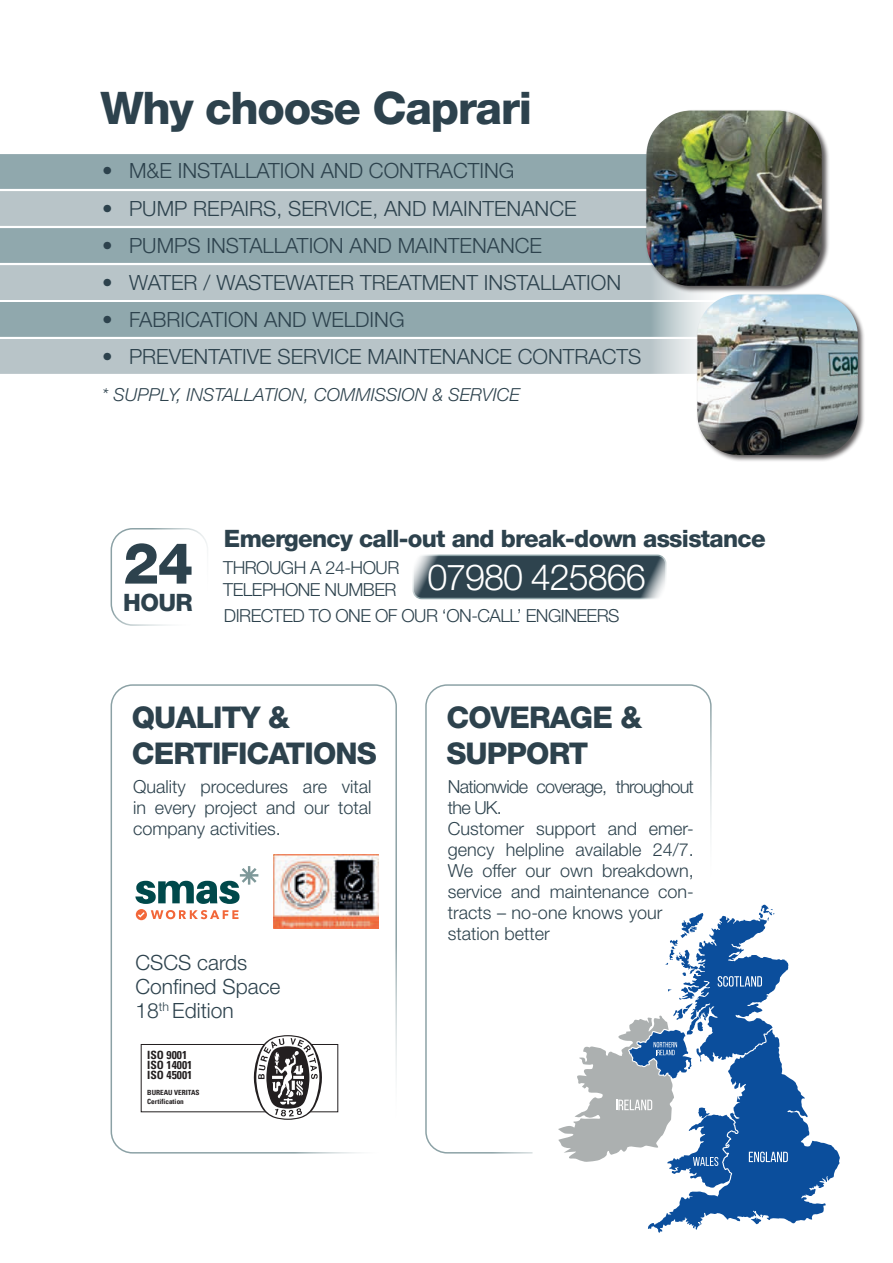
<style>
.page{position:relative;width:893px;height:1263px;background:#fff}
.page>*{position:absolute;margin:0;border:0;box-sizing:border-box;transform-origin:0 0}
.t1{font:800 57px "Helvetica Neue LT Pro";color:#2d424d}
.t2{font:800 45px "Helvetica Neue LT Pro";letter-spacing:-.03em;color:#2d424d}
.t3{font:800 30px/36px "Helvetica Neue LT Pro";letter-spacing:-.03em;color:#2d424d}
.t4{font:800 24px "Helvetica Neue LT Pro";letter-spacing:-.03em;color:#2d424d}
.t5{font:300 21px/24px "Helvetica Neue LT Pro";color:#2d424d}
.t6{font:300 18px/21px "Helvetica Neue LT Pro";color:#2d424d;text-align:justify}
.t7{font:300 18px/22.5px "Helvetica Neue LT Pro";letter-spacing:-.03em;color:#2d424d}
.t8{font:italic 300 18px "Helvetica Neue LT Pro";color:#2d424d}
.t9{font:700 condensed 11.4px/9.8px "Univers LT";color:#231f20}
.t10{font:700 condensed 7.2px/8.9px "Univers LT";color:#231f20}
</style>
<div class="page">
<div style="left:0;top:154px;width:736px;height:35px;background:#90a8ad"></div>
<div style="left:0;top:229px;width:736px;height:34px;background:#90a8ad"></div>
<div style="left:0;top:302px;width:736px;height:34px;background:#90a8ad"></div>
<div style="left:0;top:192px;width:736px;height:34px;background:#b8c4c8"></div>
<div style="left:0;top:266px;width:736px;height:34px;background:#b8c4c8"></div>
<div style="left:0;top:339px;width:736px;height:34px;background:#b8c4c8"></div>
<div style="left:645px;top:109px;width:185px;height:184px;background:#231f20;opacity:.75"></div>
<img style="left:646px;top:111px;width:176px;height:175px">
<div style="left:696px;top:293px;width:169px;height:169px;background:#231f20;opacity:.75"></div>
<img style="left:697px;top:295px;width:161px;height:160px">
<div style="left:111px;top:684px;width:286px;height:469px;border:2px solid #8ba1a5;border-radius:21px"></div>
<svg style="left:425px;top:684px;width:287px;height:470px"></svg>
<div style="left:141px;top:1044px;width:197px;height:68px;border:1px solid #231f20"></div>
<svg style="left:254px;top:1035px;width:68px;height:85px"></svg>
<div style="left:136px;top:909px;width:11px;height:11px;background:#f26739;border-radius:50%"></div>
<svg style="left:151px;top:910px;width:87px;height:9px"></svg>
<svg style="left:135px;top:866px;width:123px;height:38px"></svg>
<svg style="left:138px;top:912px;width:7px;height:5px"></svg>
<img style="left:274px;top:855px;width:104px;height:73px">
<div style="left:413px;top:555px;width:253px;height:43px;background:#2d424d;border-radius:9px"></div>
<div style="left:412px;top:555px;width:254px;height:44px;border:2px solid #8ba1a5;border-radius:9px"></div>
<div style="left:111px;top:528px;width:97px;height:98px;border:2px solid #8ba1a5;border-radius:21px"></div>
<svg style="left:558px;top:905px;width:282px;height:328px"></svg>
<h2 class="t2" style="left:101px;top:81px;width:433px">Why choose Caprari</h2>
<p class="t5" style="left:102px;top:158px;width:414px">• M&amp;E INSTALLATION AND CONTRACTING</p>
<p class="t5" style="left:102px;top:196px;width:476px">• PUMP REPAIRS, SERVICE, AND MAINTENANCE</p>
<p class="t5" style="left:102px;top:233px;width:442px">• PUMPS INSTALLATION AND MAINTENANCE</p>
<p class="t5" style="left:102px;top:270px;width:521px">• WATER / WASTEWATER TREATMENT INSTALLATION</p>
<p class="t5" style="left:102px;top:307px;width:304px">• FABRICATION AND WELDING</p>
<p class="t5" style="left:102px;top:344px;width:541px">• PREVENTATIVE SERVICE MAINTENANCE CONTRACTS</p>
<p class="t8" style="left:102px;top:384px;width:419px">* SUPPLY, INSTALLATION, COMMISSION &amp; SERVICE</p>
<h1 class="t1" style="left:123px;top:529px;width:72px">24</h1>
<h3 class="t4" style="left:123px;top:588px;width:71px">HOUR</h3>
<h3 class="t4" style="left:224px;top:524px;width:543px">Emergency call-out and break-down assistance</h3>
<p class="t7" style="left:223px;top:555px;width:424px">THROUGH A 24-HOUR<br>TELEPHONE NUMBER <sup>07980</sup> <sup>425866</sup></p>
<p class="t7" style="left:224px;top:604px;width:397px">DIRECTED TO ONE OF OUR ‘ON-CALL’ ENGINEERS</p>
<h3 class="t3" style="left:132px;top:699px;width:246px">QUALITY &amp;<br>CERTIFICATIONS</h3>
<h3 class="t3" style="left:446px;top:699px;width:197px">COVERAGE &amp;<br>SUPPORT</h3>
<p class="t6" style="left:133px;top:775px;width:240px">Quality procedures are vital in every project and our total company activities.</p>
<p class="t6" style="left:448px;top:775px;width:248px;text-align:left">Nationwide coverage, throughout the UK.<br>Customer support and emer&shy;gency helpline available 24/7.<br>We offer our own breakdown, service and maintenance con&shy;tracts – no-one knows your station better</p>
<p class="t5" style="left:135px;top:950px;width:147px">CSCS cards<br>Confined Space<br>18<sup>th</sup> Edition</p>
<p class="t9" style="left:147px;top:1050px;width:47px">ISO 9001<br>ISO 14001<br>ISO 45001</p>
<p class="t10" style="left:147px;top:1088px;width:54px">BUREAU VERITAS<br>Certification</p>
</div>
